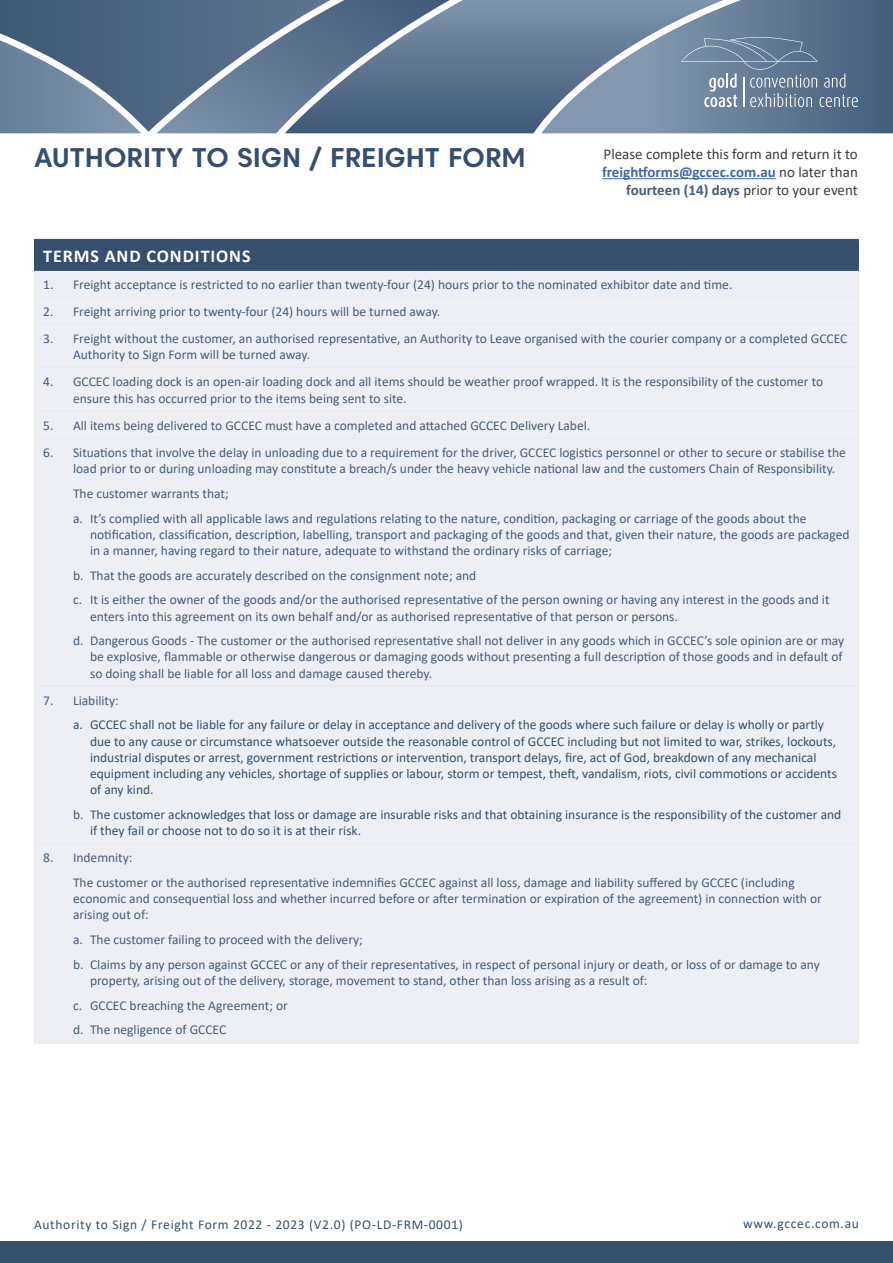
<style>
.page{position:relative;width:893px;height:1263px;background:#fff}
.page>*{position:absolute;margin:0;border:0;box-sizing:border-box;transform-origin:0 0}
.t1{font:700 27px "Caros Soft";color:#35506e}
.t2{font:700 18px "Calibri";letter-spacing:.05em;color:#fff}
.t3{font:15px/18px "Calibri";color:#3c3c3b;text-align:right}
.t4{font:13.5px/24.8px "Calibri";color:#475d79}
.t5{font:13.5px/16.2px "Calibri";color:#35506e}
.t6{font:13.5px "Calibri";letter-spacing:.05em;color:#35506e}
.s1{font-weight:700;color:#3f68a5}
.s2{font-weight:700;color:#475d79}
.s3{color:#475d79}
</style>
<div class="page">
<svg style="left:723px;top:0;width:170px;height:133px;background:#566e8a"></svg>
<svg style="left:450px;top:0;width:273px;height:133px;background:#7389a1"></svg>
<svg style="left:0;top:0;width:450px;height:133px;background:#627993"></svg>
<svg style="left:681px;top:37px;width:177px;height:70px;background:#73879f"></svg>
<div style="left:0;top:1242px;width:893px;height:21px;background:#35506e"></div>
<div style="left:35px;top:240px;width:823px;height:30px;background:#35506e"></div>
<div style="left:36px;top:271px;width:821px;height:771px;background:#edeff4"></div>
<hr style="left:34px;top:271px;width:2px;height:26px;background:#e9eaef">
<hr style="left:857px;top:271px;width:2px;height:26px;background:#e9eaef">
<hr style="left:34px;top:297px;width:825px;height:1px;background:#e9eaef">
<hr style="left:34px;top:298px;width:2px;height:26px;background:#e9eaef">
<hr style="left:857px;top:298px;width:2px;height:26px;background:#e9eaef">
<hr style="left:34px;top:324px;width:825px;height:1px;background:#e9eaef">
<hr style="left:34px;top:325px;width:2px;height:42px;background:#e9eaef">
<hr style="left:857px;top:325px;width:2px;height:42px;background:#e9eaef">
<hr style="left:34px;top:367px;width:825px;height:1px;background:#e9eaef">
<hr style="left:34px;top:368px;width:2px;height:42px;background:#e9eaef">
<hr style="left:857px;top:368px;width:2px;height:42px;background:#e9eaef">
<hr style="left:34px;top:410px;width:825px;height:2px;background:#e9eaef">
<hr style="left:34px;top:412px;width:2px;height:25px;background:#e9eaef">
<hr style="left:857px;top:412px;width:2px;height:25px;background:#e9eaef">
<hr style="left:34px;top:437px;width:825px;height:2px;background:#e9eaef">
<hr style="left:34px;top:439px;width:2px;height:246px;background:#e9eaef">
<hr style="left:857px;top:439px;width:2px;height:246px;background:#e9eaef">
<hr style="left:34px;top:685px;width:825px;height:2px;background:#e9eaef">
<hr style="left:34px;top:687px;width:2px;height:156px;background:#e9eaef">
<hr style="left:857px;top:687px;width:2px;height:156px;background:#e9eaef">
<hr style="left:34px;top:843px;width:825px;height:1px;background:#e9eaef">
<hr style="left:34px;top:844px;width:2px;height:198px;background:#e9eaef">
<hr style="left:857px;top:844px;width:2px;height:198px;background:#e9eaef">
<hr style="left:34px;top:1042px;width:825px;height:2px;background:#e9eaef">
<hr style="left:34px;top:239px;width:825px;height:1px;background:#35506e">
<hr style="left:34px;top:240px;width:2px;height:29px;background:#35506e">
<hr style="left:857px;top:240px;width:2px;height:29px;background:#35506e">
<hr style="left:34px;top:269px;width:825px;height:2px;background:#35506e">
<hr style="left:602px;top:178px;width:174px;height:1px;background:#3f68a5">
<h1 class="t1" style="left:34px;top:140px;width:493px">AUTHORITY TO SIGN / FREIGHT FORM</h1>
<p class="t3" style="left:602px;top:145px;width:257px">Please complete this form and return it to <span class="s1">freightforms@gccec.com.au</span> no later than <span class="s2">fourteen (14) days</span> prior to your event</p>
<h2 class="t2" style="left:43px;top:243px;width:209px">TERMS AND CONDITIONS</h2>
<p class="t4" style="left:43px;top:272px;width:691px">1. Freight acceptance is restricted to no earlier than twenty-four (24) hours prior to the nominated exhibitor date and time.</p>
<p class="t4" style="left:43px;top:299px;width:398px">2. Freight arriving prior to twenty-four (24) hours will be turned away.</p>
<p class="t4" style="left:73px;top:330px;width:776px;line-height:16.2px;text-indent:-30px">3. Freight without the customer, an authorised representative, an Authority to Leave organised with the courier company or a completed GCCEC<br>Authority to Sign Form will be turned away.</p>
<p class="t4" style="left:73px;top:373px;width:752px;line-height:16.2px;text-indent:-30px">4. GCCEC loading dock is an open-air loading dock and all items should be weather proof wrapped. It is the responsibility of the customer to ensure this has occurred prior to the items being sent to site.</p>
<p class="t4" style="left:43px;top:412px;width:548px">5. All items being delivered to GCCEC must have a completed and attached GCCEC Delivery Label.</p>
<p class="t4" style="left:73px;top:444px;width:774px;line-height:16.2px;text-indent:-30px">6. Situations that involve the delay in unloading due to a requirement for the driver, GCCEC logistics personnel or other to secure or stabilise the load prior to or during unloading may constitute a breach/s under the heavy vehicle national law and the customers Chain of Responsibility.</p>
<p class="t4" style="left:73px;top:481px;width:735px">The customer warrants that;<br>a. It’s complied with all applicable laws and regulations relating to the nature, condition, packaging or carriage of the goods about the</p>
<p class="t4" style="left:90px;top:526px;width:761px;line-height:16.2px">notification, classification, description, labelling, transport and packaging of the goods and that, given their nature, the goods are packaged in a manner, having regard to their nature, adequate to withstand the ordinary risks of carriage;</p>
<p class="t4" style="left:73px;top:562px;width:758px">b. That the goods are accurately described on the consignment note; and<br>c. It is either the owner of the goods and/or the authorised representative of the person owning or having any interest in the goods and it</p>
<p class="t4" style="left:73px;top:603px;width:773px;text-indent:17px">enters into this agreement on its own behalf and/or as authorised representative of that person or persons.<br>d. Dangerous Goods - The customer or the authorised representative shall not deliver in any goods which in GCCEC’s sole opinion are or may</p>
<p class="t4" style="left:90px;top:648px;width:754px;line-height:16.2px">be explosive, flammable or otherwise dangerous or damaging goods without presenting a full description of those goods and in default of so doing shall be liable for all loss and damage caused thereby.</p>
<p class="t4" style="left:43px;top:687px;width:77px">7. Liability:</p>
<p class="t5" style="left:90px;top:716px;width:748px;text-indent:-17px">a. GCCEC shall not be liable for any failure or delay in acceptance and delivery of the goods where such failure or delay is wholly or partly due to any cause or circumstance whatsoever outside the reasonable control of GCCEC including but not limited to war, strikes, lockouts, industrial disputes or arrest, government restrictions or intervention, transport delays, fire, act of God, breakdown of any mechanical equipment including any vehicles, shortage of supplies or labour, storm or tempest, theft, vandalism, riots, civil commotions or accidents of any kind.</p>
<p class="t5" style="left:90px;top:806px;width:753px;text-indent:-17px"><span class="s3">b. T</span>he customer acknowledges that loss or damage are insurable risks and that obtaining insurance is the responsibility of the customer and if they fail or choose not to do so it is at their risk.</p>
<p class="t4" style="left:73px;top:845px;width:723px;text-indent:-30px">8. Indemnity:<br>The customer or the authorised representative indemnifies GCCEC against all loss, damage and liability suffered by GCCEC (including</p>
<p class="t4" style="left:73px;top:890px;width:750px;line-height:16.2px">economic and consequential loss and whether incurred before or after termination or expiration of the agreement) in connection with or arising out of:</p>
<p class="t4" style="left:73px;top:927px;width:748px">a. The customer failing to proceed with the delivery;<br>b. Claims by any person against GCCEC or any of their representatives, in respect of personal injury or death, or loss of or damage to any</p>
<p class="t4" style="left:73px;top:968px;width:576px;text-indent:17px">property, arising out of the delivery, storage, movement to stand, other than loss arising as a result of: c. GCCEC breaching the Agreement; or<br>d. The negligence of GCCEC</p>
<p class="t6" style="left:34px;top:1215px;width:430px">Authority to Sign / Freight Form 2022 - 2023 (V2.0) (PO-LD-FRM-0001)</p>
<p class="t6" style="left:743px;top:1214px;width:117px">www.gccec.com.au</p>
</div>
